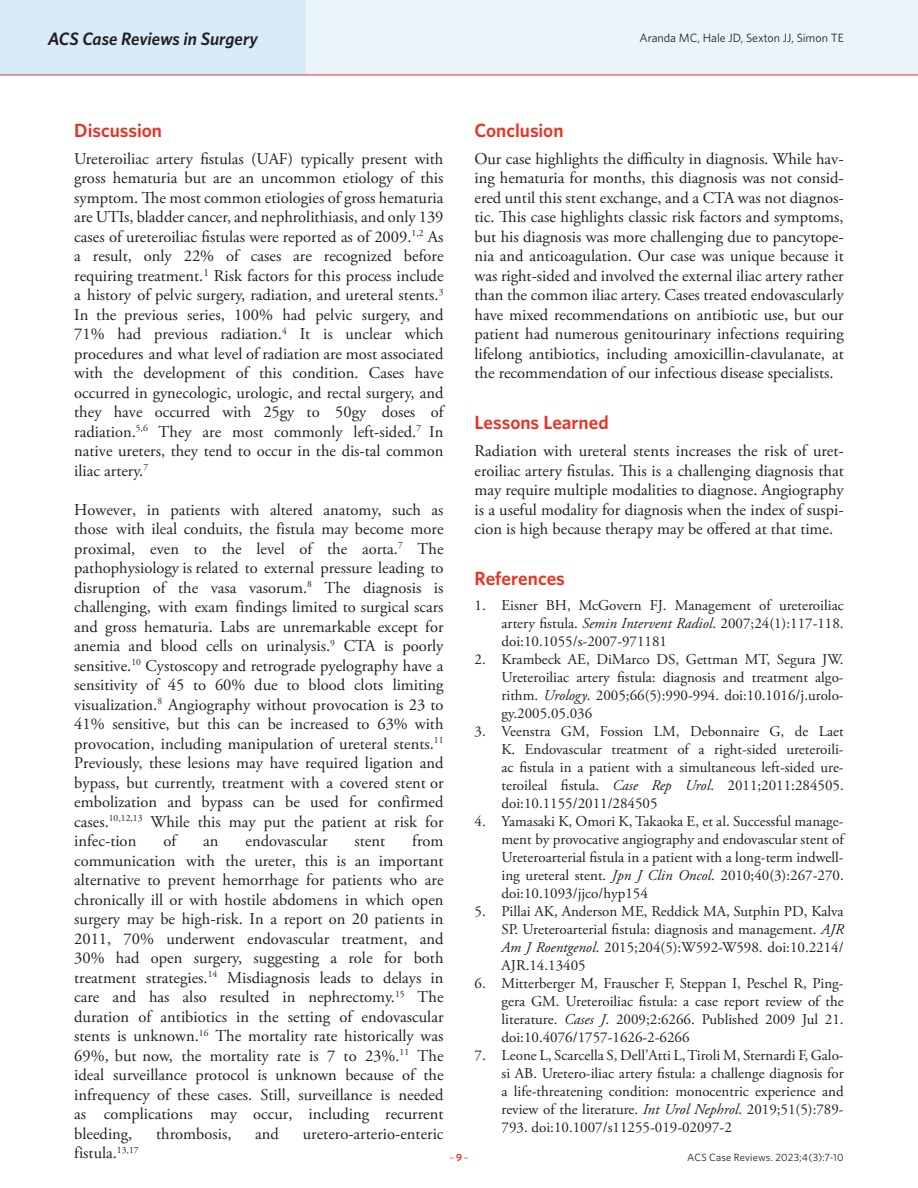
<style>
.page{position:relative;width:918px;height:1188px;background:#fff}
.page>*{position:absolute;margin:0;border:0;box-sizing:border-box;transform-origin:0 0}
.Article_Subhead{font:600 19.2px "Whitney";color:#ee2e22}
.Article_Body_no_indent{font:600 19.2px "Whitney";letter-spacing:-.005em;color:#ee2e22}
.t1{font:italic 600 18px "Whitney";letter-spacing:-.005em;color:#231f20}
.Article_Body_no_indent-2{font:16.5px/19.5px "Adobe Garamond Pro";color:#231f20;text-align:justify}
.t2{font:15px/18px "Adobe Garamond Pro";color:#231f20;text-align:justify}
.t3{font:12px "Whitney";color:#231f20}
.t4{font:10.5px "Whitney";letter-spacing:.015em;color:#231f20}
.t5{font:10.5px "Whitney";color:#ee2e22}
.s1{font-style:italic}
.s2{font-weight:600}
</style>
<div class="page">
<div style="left:0;top:0;width:918px;height:75px;background:#eaf5fb"></div>
<div style="left:0;top:0;width:306px;height:75px;background:#d7ebf8"></div>
<hr style="left:0;top:75px;width:918px;height:1px;background:#ee2e22">
<p class="t1" style="left:48px;top:26px;width:212px">ACS Case Reviews in Surgery</p>
<p class="t3" style="left:640px;top:30px;width:206px">Aranda MC, Hale JD, Sexton JJ, Simon TE</p>
<p class="Article_Body_no_indent" style="left:74px;top:117px;width:89px">Discussion</p>
<p class="Article_Body_no_indent-2" style="left:74px;top:149px;width:371px">Ureteroiliac artery fistulas (UAF) typically present with gross hematuria but are an uncommon etiology of this symptom. The most common etiologies of gross hematuria are UTIs, bladder cancer, and nephrolithiasis, and only 139 cases of ureteroiliac fistulas were reported as of 2009.<sup>1,2</sup> As a result, only 22% of cases are recognized before requiring treatment.<sup>1</sup> Risk factors for this process include a history of pelvic surgery, radiation, and ureteral stents.<sup>3<br></sup>In the previous series, 100% had pelvic surgery, and 71% had previous radiation.<sup>4</sup> It is unclear which procedures and what level of radiation are most associated with the development of this condition. Cases have occurred in gynecologic, urologic, and rectal surgery, and they have occurred with 25gy to 50gy doses of radiation.<sup>5,6</sup> They are most commonly left-sided.<sup>7</sup> In native ureters, they tend to occur in the dis-tal common iliac artery.<sup>7</sup></p>
<p class="Article_Body_no_indent-2" style="left:74px;top:500px;width:371px">However, in patients with altered anatomy, such as those with ileal conduits, the fistula may become more proximal, even to the level of the aorta.<sup>7</sup> The pathophysiology is related to external pressure leading to disruption of the vasa vasorum.<sup>8</sup> The diagnosis is challenging, with exam findings limited to surgical scars and gross hematuria. Labs are unremarkable except for anemia and blood cells on urinalysis.<sup>9</sup> CTA is poorly sensitive.<sup>10</sup> Cystoscopy and retrograde pyelography have a sensitivity of 45 to 60% due to blood clots limiting visualization.<sup>8</sup> Angiography without provocation is 23 to 41% sensitive, but this can be increased to 63% with provocation, including manipulation of ureteral stents.<sup>11<br></sup>Previously, these lesions may have required ligation and bypass, but currently, treatment with a covered stent or embolization and bypass can be used for confirmed cases.<sup>10,12,13</sup> While this may put the patient at risk for infec-tion</p>
<p class="Article_Body_no_indent-2" style="left:74px;top:832px;width:371px;text-indent:338px">from communication with the ureter, this is an important alternative to prevent hemorrhage for patients who are chronically ill or with hostile abdomens in which open surgery may be high-risk. In a report on 20 patients in 2011, 70% underwent endovascular treatment, and 30% had open surgery, suggesting a role for both treatment strategies.<sup>14</sup> Misdiagnosis leads to delays in care and has also resulted in nephrectomy.<sup>15</sup> The duration of antibiotics in the setting of endovascular stents is unknown.<sup>16</sup> The mortality rate historically was 69%, but now, the mortality rate is 7 to 23%.<sup>11</sup> The ideal surveillance protocol is unknown because of the infrequency of these cases. Still, surveillance is needed as complications may occur, including recurrent bleeding,</p>
<p class="Article_Body_no_indent-2" style="left:163px;top:832px;width:14px">of</p>
<p class="Article_Body_no_indent-2" style="left:203px;top:832px;width:17px">an</p>
<p class="Article_Body_no_indent-2" style="left:246px;top:832px;width:84px">endovascular</p>
<p class="Article_Body_no_indent-2" style="left:355px;top:832px;width:32px">stent</p>
<p class="Article_Body_no_indent-2" style="left:156px;top:1124px;width:77px">thrombosis,</p>
<p class="Article_Body_no_indent-2" style="left:255px;top:1124px;width:25px">and</p>
<p class="Article_Body_no_indent-2" style="left:303px;top:1124px;width:142px">uretero-arterio-enteric</p>
<p class="Article_Subhead" style="left:475px;top:117px;width:91px">Conclusion</p>
<p class="Article_Body_no_indent-2" style="left:475px;top:149px;width:371px">Our case highlights the difficulty in diagnosis. While hav&shy;ing hematuria for months, this diagnosis was not consid&shy;ered until this stent exchange, and a CTA was not diagnos&shy;tic. This case highlights classic risk factors and symptoms, but his diagnosis was more challenging due to pancytope&shy;nia and anticoagulation. Our case was unique because it was right-sided and involved the external iliac artery rather than the common iliac artery. Cases treated endovascularly have mixed recommendations on antibiotic use, but our patient had numerous genitourinary infections requiring lifelong antibiotics, including amoxicillin-clavulanate, at the recommendation of our infectious disease specialists.</p>
<p class="Article_Subhead" style="left:475px;top:410px;width:136px">Lessons Learned</p>
<p class="Article_Body_no_indent-2" style="left:475px;top:442px;width:371px">Radiation with ureteral stents increases the risk of uret&shy;eroiliac artery fistulas. This is a challenging diagnosis that may require multiple modalities to diagnose. Angiography is a useful modality for diagnosis when the index of suspi&shy;cion is high because therapy may be offered at that time.</p>
<p class="Article_Subhead" style="left:475px;top:565px;width:92px">References</p>
<p class="t2" style="left:502px;top:597px;width:344px;text-indent:-27px">1. Eisner BH, McGovern FJ. Management of ureteroiliac artery fistula. <span class="s1">Semin Intervent Radiol</span>. 2007;24(1):117-118. doi:10.1055/s-2007-971181</p>
<p class="t2" style="left:502px;top:651px;width:344px;text-indent:-27px">2. Krambeck AE, DiMarco DS, Gettman MT, Segura JW.<br>Ureteroiliac artery fistula: diagnosis and treatment algo&shy;rithm. <span class="s1">Urology</span>. 2005;66(5):990-994. doi:10.1016/j.urolo&shy;gy.2005.05.036</p>
<p class="t2" style="left:502px;top:723px;width:344px;text-indent:-27px">3. Veenstra GM, Fossion LM, Debonnaire G, de Laet K. Endovascular treatment of a right-sided ureteroili&shy;ac fistula in a patient with a simultaneous left-sided ure&shy;teroileal fistula. <span class="s1">Case Rep Urol</span>. 2011;2011:284505. doi:10.1155/2011/284505</p>
<p class="t2" style="left:502px;top:813px;width:344px;text-indent:-27px">4. Yamasaki K, Omori K, Takaoka E, et al. Successful manage&shy;ment by provocative angiography and endovascular stent of Ureteroarterial fistula in a patient with a long-term indwell&shy;ing ureteral stent. <span class="s1">Jpn J Clin Oncol</span>. 2010;40(3):267-270. doi:10.1093/jjco/hyp154</p>
<p class="t2" style="left:502px;top:903px;width:344px;text-indent:-27px">5. Pillai AK, Anderson ME, Reddick MA, Sutphin PD, Kalva SP. Ureteroarterial fistula: diagnosis and management. <span class="s1">AJR Am J Roentgenol</span>. 2015;204(5):W592-W598. doi:10.2214/ AJR.14.13405</p>
<p class="t2" style="left:502px;top:975px;width:344px;text-indent:-27px">6. Mitterberger M, Frauscher F, Steppan I, Peschel R, Ping&shy;gera GM. Ureteroiliac fistula: a case report review of the literature. <span class="s1">Cases J</span>. 2009;2:6266. Published 2009 Jul 21. doi:10.4076/1757-1626-2-6266</p>
<p class="t2" style="left:502px;top:1047px;width:344px;text-indent:-27px">7. Leone L, Scarcella S, Dell’Atti L, Tiroli M, Sternardi F, Galo&shy;si AB. Uretero-iliac artery fistula: a challenge diagnosis for a life-threatening condition: monocentric experience and review of the literature. <span class="s1">Int Urol Nephrol</span>. 2019;51(5):789- 793. doi:10.1007/s11255-019-02097-2</p>
<p class="Article_Body_no_indent-2" style="left:74px;top:1144px;width:66px">fistula.<sup>13,17</sup></p>
<p class="t5" style="left:449px;top:1150px;width:21px">–<span class="s2">9</span>–</p>
<p class="t4" style="left:687px;top:1150px;width:158px">ACS Case Reviews. 2023;4(3):7-10</p>
</div>
